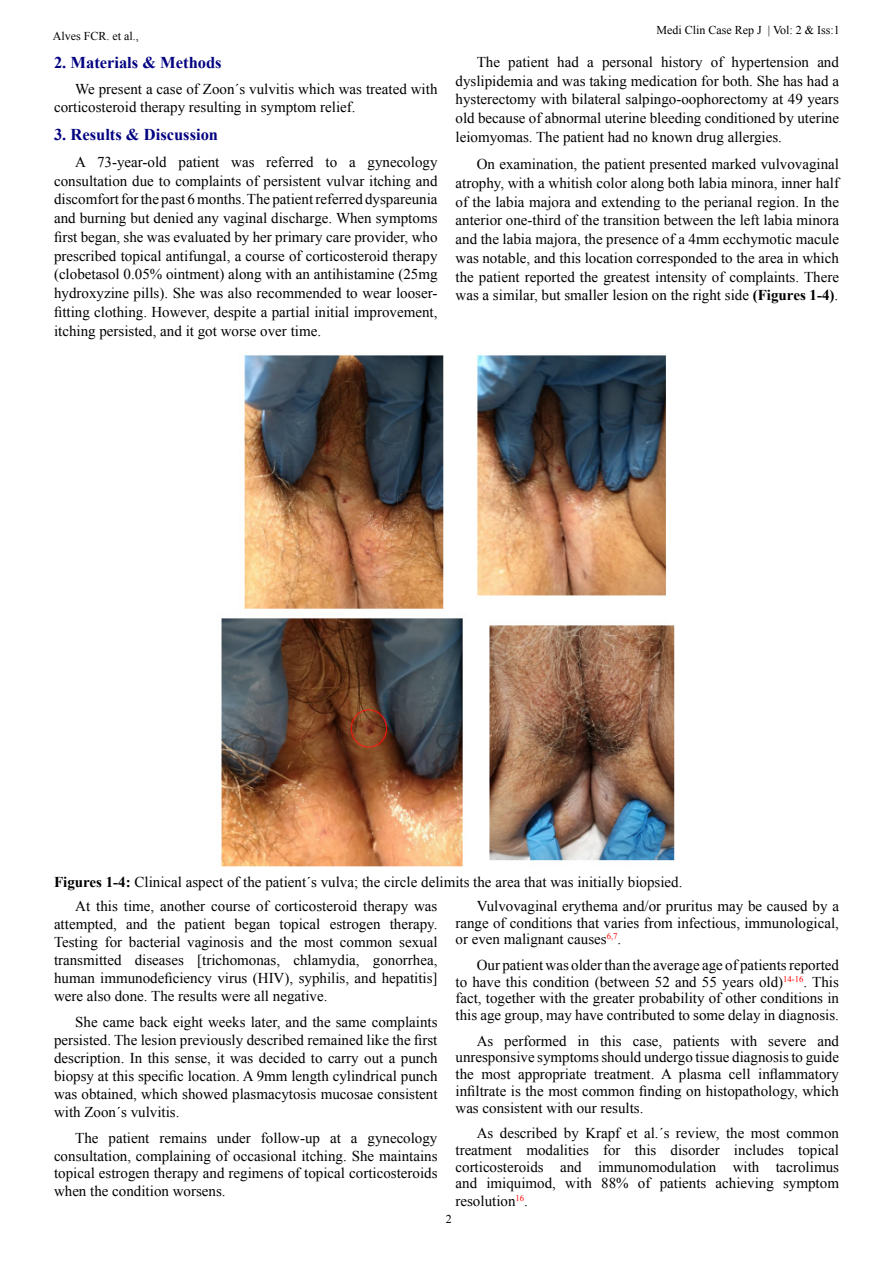
<style>
.page{position:relative;width:893px;height:1263px;background:#fff}
.page>*{position:absolute;margin:0;border:0;box-sizing:border-box;transform-origin:0 0}
.t1{font:700 16.5px "Times New Roman";color:#030381}
.t2{font:15px/18.8px "Times New Roman";color:#000}
.t3{font:12px "Times New Roman";color:#000}
.t4{font:8.7px "Times New Roman";color:#f00}
.s1{font-weight:700}
.s2{font-size:15px;color:#000}
</style>
<div class="page">
<img style="left:221px;top:355px;width:454px;height:512px">
<p class="t3" style="left:53px;top:28px;width:88px">Alves FCR. et al.,</p>
<p class="t1" style="left:54px;top:51px;width:169px">2. Materials &amp; Methods</p>
<p class="t2" style="left:54px;top:80px;width:385px;line-height:18px;text-indent:21px">We present a case of Zoon s´ vulvitis which was treated with corticosteroid therapy resulting in symptom relief.</p>
<p class="t1" style="left:54px;top:123px;width:166px">3. Results &amp; Discussion</p>
<p class="t2" style="left:367px;top:152px;width:71px">gynecology</p>
<p class="t2" style="left:97px;top:152px;width:71px">73-year-old</p>
<p class="t2" style="left:179px;top:152px;width:42px">patient</p>
<p class="t2" style="left:266px;top:152px;width:49px">referred</p>
<p class="t2" style="left:54px;top:152px;width:385px;text-indent:21px">A<br>consultation due to complaints of persistent vulvar itching and discomfortforthepast6months.Thepatientreferreddyspareunia and burning but denied any vaginal discharge. When symptoms first began, she was evaluated by her primary care provider, who prescribed topical antifungal a, course of corticosteroid therapy (clobetasol 0.05% ointment) along with an antihistamine (25mg</p>
<p class="t2" style="left:54px;top:302px;width:385px">fitting clothing. However, despite a partial initial improvement,</p>
<p class="t2" style="left:326px;top:152px;width:13px">to</p>
<p class="t2" style="left:231px;top:152px;width:25px">was</p>
<p class="t2" style="left:349px;top:152px;width:8px">a</p>
<p class="t2" style="left:54px;top:283px;width:385px">hydroxyzine pills .) She was also recommended to wear looser-</p>
<p class="t2" style="left:54px;top:321px;width:269px">itching persisted, and it got worse over time.</p>
<p class="t3" style="left:656px;top:22px;width:107px">Medi Clin Case Rep J</p>
<p class="t3" style="left:768px;top:22px;width:73px">| Vol 2: &amp; Iss:1</p>
<p class="t2" style="left:455px;top:52px;width:385px;text-indent:21px">The<br>dyslipidemia and was taking medication for both. She has had a hysterectomy with bilateral salpingo-oophorectomy at 49 years old because of abnormal uterine bleeding conditioned by uterine leiomyomas. The patient had no known drug allergies.</p>
<p class="t2" style="left:455px;top:154px;width:385px;text-align:justify;text-indent:21px">On examination, the patient presented marked vulvovaginal atrophy, with a whitish color along both labia minora, inner half of the labia majora and extending to the perianal region. In the anterior one-third of the transition between the left labia minora and the labia majora, the presence of 4a mm ecchymotic macule was notable, and this location corresponded to the area in which the patient reported the greatest intensity of complaints. There was a similar, but smaller lesion on the right side <span class="s1">(Figures 1-4</span> .<span class="s1">(</span></p>
<p class="t2" style="left:508px;top:52px;width:42px">patient</p>
<p class="t2" style="left:557px;top:52px;width:23px">had</p>
<p class="t2" style="left:602px;top:52px;width:52px">personal</p>
<p class="t2" style="left:661px;top:52px;width:43px">history</p>
<p class="t2" style="left:732px;top:52px;width:79px">hypertension</p>
<p class="t2" style="left:817px;top:52px;width:23px">and</p>
<p class="t2" style="left:711px;top:52px;width:14px">of</p>
<p class="t2" style="left:587px;top:52px;width:8px">a</p>
<p class="t2" style="left:75px;top:869px;width:609px;line-height:24.3px;text-indent:-21px"><span class="s1">Figures 1-4:</span> Clinical aspect of the patient s´ vulva; the circle delimits the area that was initially biopsied.<br>At this time, another course of corticosteroid therapy was</p>
<p class="t2" style="left:390px;top:914px;width:49px">therapy.</p>
<p class="t2" style="left:455px;top:897px;width:385px;line-height:16.8px;text-align:right">Vulvovaginal erythema and/or pruritus may be caused by a range of conditions that varies from infectious, immunological,</p>
<p class="t4" style="left:607px;top:931px;width:16px">6,7<span class="s2">.</span></p>
<p class="t2" style="left:54px;top:914px;width:64px">attempted,</p>
<p class="t2" style="left:54px;top:932px;width:385px">Testing for bacterial vaginosis and the most common sexual</p>
<p class="t2" style="left:373px;top:950px;width:66px">gonorrhea,</p>
<p class="t2" style="left:126px;top:914px;width:23px">and</p>
<p class="t2" style="left:157px;top:914px;width:20px">the</p>
<p class="t2" style="left:185px;top:914px;width:42px">patient</p>
<p class="t2" style="left:235px;top:914px;width:37px">began</p>
<p class="t2" style="left:280px;top:914px;width:42px">topical</p>
<p class="t2" style="left:330px;top:914px;width:52px">estrogen</p>
<p class="t2" style="left:477px;top:926px;width:364px;line-height:25.3px;text-indent:-21px">or even malignant causes<br>Our patientwas olderthantheaverageageofpatientsreported</p>
<p class="t2" style="left:812px;top:972px;width:28px">This</p>
<p class="t2" style="left:54px;top:950px;width:385px;line-height:18px">transmitted<br>human immunodeficiency virus (HIV ,) syphilis, and hepatitis[ were also done. The results were all negative.</p>
<p class="t2" style="left:54px;top:1013px;width:385px;line-height:17.9px;text-align:justify;text-indent:21px">She came back eight weeks later, and the same complaints persisted. The lesion previously described remained like the first description. In this sense, it was decided to carry out a punch biopsy at this specific location A. 9mm length cylindrical punch was obtained, which showed plasmacytosis mucosae consistent with Zoon s´ vulvitis.</p>
<p class="t2" style="left:367px;top:1128px;width:71px">gynecology</p>
<p class="t2" style="left:135px;top:950px;width:51px">diseases</p>
<p class="t2" style="left:197px;top:950px;width:84px">[trichomonas,</p>
<p class="t2" style="left:293px;top:950px;width:68px">chlamydia,</p>
<p class="t4" style="left:783px;top:973px;width:26px">14-16<span class="s2">.</span></p>
<p class="t2" style="left:455px;top:973px;width:385px;line-height:16.8px">to have this condition (between 52 and 55 years old)<br>fact, together with the greater probability of other conditions in this age group, may have contributed to some delay in diagnosis.</p>
<p class="t2" style="left:817px;top:1031px;width:23px">and</p>
<p class="t2" style="left:504px;top:1031px;width:64px">performed</p>
<p class="t2" style="left:578px;top:1031px;width:13px">in</p>
<p class="t2" style="left:600px;top:1031px;width:23px">this</p>
<p class="t2" style="left:673px;top:1031px;width:48px">patients</p>
<p class="t2" style="left:731px;top:1031px;width:28px">with</p>
<p class="t2" style="left:477px;top:1031px;width:18px">As</p>
<p class="t2" style="left:455px;top:1048px;width:385px">unresponsive symptoms should undergo tissue diagnosis to guide</p>
<p class="t2" style="left:758px;top:1064px;width:82px">inflammatory</p>
<p class="t2" style="left:633px;top:1031px;width:31px">case,</p>
<p class="t2" style="left:768px;top:1031px;width:40px">severe</p>
<p class="t2" style="left:455px;top:1065px;width:385px;line-height:16.8px">the<br>infiltrate is the most common finding on histopathology, which was consistent with our results.</p>
<p class="t2" style="left:477px;top:1124px;width:364px;line-height:16.8px;text-align:right">As described by Krapf et al s´. review, the most common topical</p>
<p class="t2" style="left:518px;top:1064px;width:70px">appropriate</p>
<p class="t2" style="left:679px;top:1064px;width:44px">plasma</p>
<p class="t2" style="left:729px;top:1064px;width:23px">cell</p>
<p class="t2" style="left:594px;top:1064px;width:79px">treatment A.</p>
<p class="t2" style="left:481px;top:1064px;width:31px">most</p>
<p class="t2" style="left:54px;top:1129px;width:385px;line-height:17.7px;text-indent:21px">The<br>consultation, complaining of occasional itching. She maintains topical estrogen therapy and regimens of topical corticosteroids when the condition worsens.</p>
<p class="t2" style="left:109px;top:1128px;width:42px">patient</p>
<p class="t2" style="left:159px;top:1128px;width:49px">remains</p>
<p class="t2" style="left:217px;top:1128px;width:36px">under</p>
<p class="t2" style="left:261px;top:1128px;width:61px">follow-up</p>
<p class="t2" style="left:330px;top:1128px;width:12px">at</p>
<p class="t2" style="left:351px;top:1128px;width:8px">a</p>
<p class="t2" style="left:526px;top:1140px;width:64px">modalities</p>
<p class="t2" style="left:635px;top:1140px;width:23px">this</p>
<p class="t2" style="left:671px;top:1140px;width:51px">disorder</p>
<p class="t2" style="left:734px;top:1140px;width:51px">includes</p>
<p class="t2" style="left:603px;top:1140px;width:19px">for</p>
<p class="t2" style="left:455px;top:1140px;width:58px">treatment</p>
<p class="t2" style="left:455px;top:1157px;width:90px">corticosteroids</p>
<p class="t2" style="left:560px;top:1157px;width:23px">and</p>
<p class="t2" style="left:598px;top:1157px;width:120px">immunomodulation</p>
<p class="t2" style="left:733px;top:1157px;width:28px">with</p>
<p class="t2" style="left:776px;top:1157px;width:65px">tacrolimus</p>
<p class="t2" style="left:455px;top:1174px;width:23px">and</p>
<p class="t2" style="left:486px;top:1174px;width:71px">imiquimod,</p>
<p class="t2" style="left:565px;top:1174px;width:28px">with</p>
<p class="t2" style="left:660px;top:1174px;width:48px">patients</p>
<p class="t2" style="left:716px;top:1174px;width:60px">achieving</p>
<p class="t2" style="left:638px;top:1174px;width:14px">of</p>
<p class="t2" style="left:601px;top:1174px;width:29px">88%</p>
<p class="t2" style="left:783px;top:1174px;width:57px">symptom</p>
<p class="t4" style="left:515px;top:1192px;width:14px">16<span class="s2">.</span></p>
<p class="t2" style="left:455px;top:1191px;width:61px">resolution</p>
<p class="t3" style="left:446px;top:1210px;width:7px">2</p>
</div>
